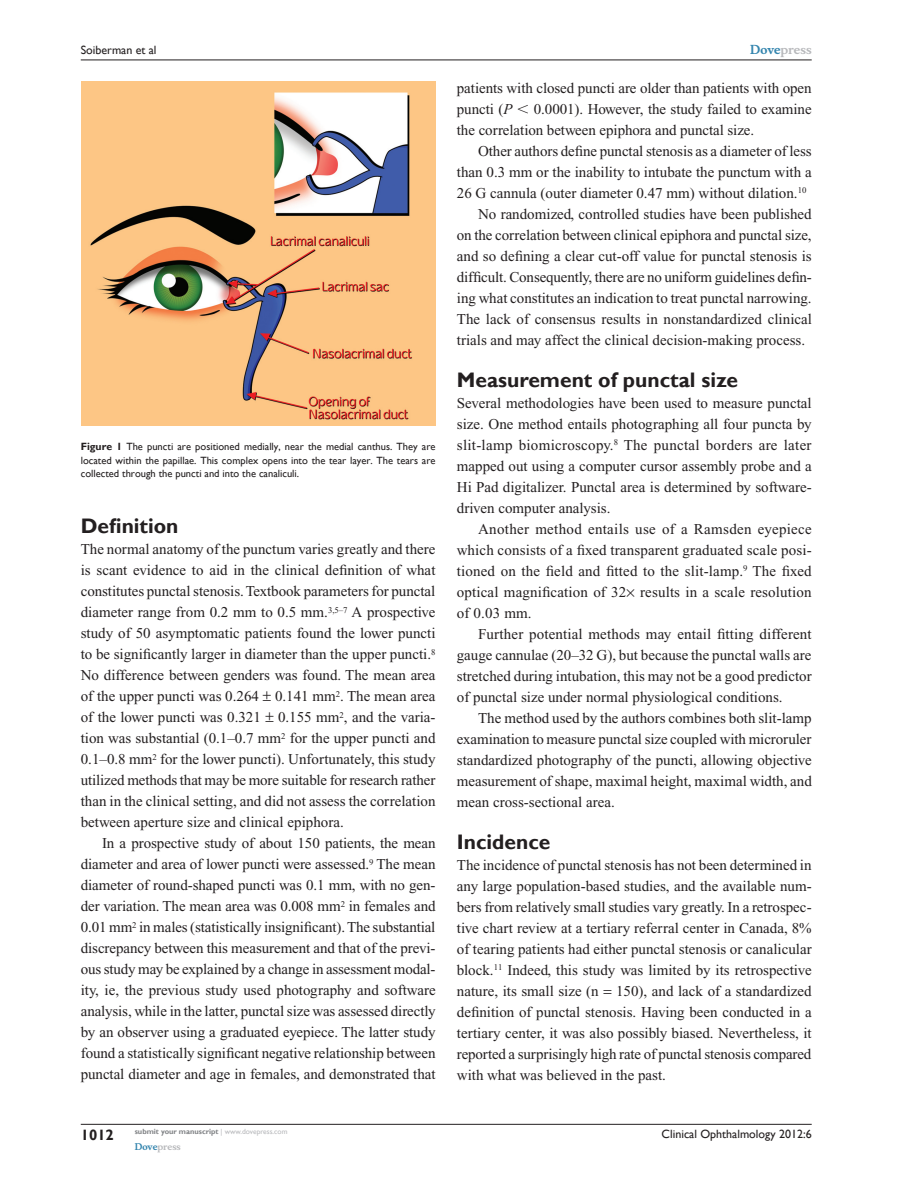
<style>
.page{position:relative;width:918px;height:1188px;background:#fff}
.page>*{position:absolute;margin:0;border:0;box-sizing:border-box;transform-origin:0 0}
.t1{font:700 21px "Gill Sans";color:#231f20}
.Tx{font:15px/21px "Times New Roman";color:#231f20;text-align:justify}
.TxF{font:15px/21px "Times New Roman";color:#231f20;text-align:justify}
.RunFolio-V{font:700 15px "Gill Sans";color:#231f20}
.RunF-V{font:12px "Gill Sans";color:#231f20}
.RunH-V{font:12px "Gill Sans";color:#231f20}
.RunH-Brand-V{font:700 12px "Musee";color:#b8b9bc}
.FC{font:10.5px/13.5px "Gill Sans";color:#231f20;text-align:justify}
.RunF-Brand-V{font:700 9px "Musee";color:#b8b9bc}
.RunF-SubmityourMS-V{font:700 7.5px "Gill Sans";color:#808285}
.s1{font-weight:700}
.s2{font-weight:400;color:#b8b9bc}
.s3{color:#3485ae}
.s4{font-style:italic}
.s5{font-family:"Mathematical Pi One"}
</style>
<div class="page">
<img style="left:81px;top:81px;width:354px;height:344px">
<hr style="left:81px;top:1124px;width:731px;height:1px;background:#231f20">
<hr style="left:81px;top:60px;width:731px;height:1px;background:#231f20">
<p class="RunH-V" style="left:81px;top:43px;width:77px">Soiberman et al</p>
<p class="FC" style="left:81px;top:440px;width:356px"><span class="s1">Figure 1</span> The puncti are positioned medially, near the medial canthus. They are located within the papillae. This complex opens into the tear layer. The tears are collected through the puncti and into the canaliculi.</p>
<h1 class="t1" style="left:81px;top:514px;width:99px">Definition</h1>
<p class="TxF" style="left:81px;top:539px;width:356px">The normal anatomy of the punctum varies greatly and there is scant evidence to aid in the clinical definition of what constitutes punctal stenosis. Textbook parameters for punctal diameter range from 0.2 mm to 0.5 mm.<sup>3,5–7</sup> A prospective study of 50 asymptomatic patients found the lower puncti to be significantly larger in diameter than the upper puncti.<sup>8<br></sup>No difference between genders was found. The mean area of the upper puncti was 0.264 0.141 mm<sup>2</sup>. The mean area of the lower puncti was 0.321 0.155 mm<sup>2</sup>, and the varia&shy;tion was substantial (0.1–0.7 mm<sup>2</sup> for the upper puncti and 0.1–0.8 mm<sup>2</sup> for the lower puncti). Unfortunately, this study utilized methods that may be more suitable for research rather than in the clinical setting, and did not assess the correlation between aperture size and clinical epiphora.</p>
<p class="Tx" style="left:81px;top:833px;width:356px;text-indent:21px">In a prospective study of about 150 patients, the mean diameter and area of lower puncti were assessed.<sup>9</sup> The mean diameter of round-shaped puncti was 0.1 mm, with no gen&shy;der variation. The mean area was 0.008 mm<sup>2</sup> in females and 0.01 mm<sup>2</sup> in males (statistically insignificant). The substantial discrepancy between this measurement and that of the previ&shy;ous study may be explained by a change in assessment modal&shy;ity, ie, the previous study used photography and software analysis, while in the latter, punctal size was assessed directly by an observer using a graduated eyepiece. The latter study found a statistically significant negative relationship between punctal diameter and age in females, and demonstrated that</p>
<p class="RunFolio-V" style="left:81px;top:1126px;width:35px">1012</p>
<p class="RunF-SubmityourMS-V" style="left:135px;top:1127px;width:154px">submit your manuscript <span class="s2">| www.dovepress.com</span></p>
<p class="RunF-Brand-V" style="left:135px;top:1141px;width:48px"><span class="s3">Dove</span>press</p>
<p class="RunH-Brand-V" style="left:750px;top:43px;width:63px"><span class="s3">Dove</span>press</p>
<p class="Tx" style="left:457px;top:77px;width:356px">patients with closed puncti are older than patients with open puncti (<span class="s4">P</span> <span class="s5">,</span> 0.0001). However, the study failed to examine the correlation between epiphora and punctal size.</p>
<p class="Tx" style="left:457px;top:140px;width:356px;text-indent:21px">Other authors define punctal stenosis as a diameter of less than 0.3 mm or the inability to intubate the punctum with a 26 G cannula (outer diameter 0.47 mm) without dilation.<sup>10</sup></p>
<p class="Tx" style="left:457px;top:203px;width:357px;text-indent:21px">No randomized, controlled studies have been published on the correlation between clinical epiphora and punctal size, and so defining a clear cut-off value for punctal stenosis is difficult. Consequently, there are no uniform guidelines defin&shy;ing what constitutes an indication to treat punctal narrowing.<br>The lack of consensus results in nonstandardized clinical trials and may affect the clinical decision-making process.</p>
<h1 class="t1" style="left:457px;top:367px;width:283px">Measurement of punctal size</h1>
<p class="TxF" style="left:457px;top:392px;width:356px">Several methodologies have been used to measure punctal size. One method entails photographing all four puncta by slit-lamp biomicroscopy.<sup>8</sup> The punctal borders are later mapped out using a computer cursor assembly probe and a Hi Pad digitalizer. Punctal area is determined by software&shy;driven computer analysis.</p>
<p class="Tx" style="left:457px;top:518px;width:356px;text-indent:21px">Another method entails use of a Ramsden eyepiece which consists of a fixed transparent graduated scale posi&shy;tioned on the field and fitted to the slit-lamp.<sup>9</sup> The fixed optical magnification of 32 results in a scale resolution of 0.03 mm.</p>
<p class="Tx" style="left:457px;top:623px;width:356px;text-indent:21px">Further potential methods may entail fitting different gauge cannulae (20–32 G), but because the punctal walls are stretched during intubation, this may not be a good predictor of punctal size under normal physiological conditions.</p>
<p class="Tx" style="left:457px;top:707px;width:357px;text-indent:21px">The method used by the authors combines both slit-lamp examination to measure punctal size coupled with microruler standardized photography of the puncti, allowing objective measurement of shape, maximal height, maximal width, and mean cross-sectional area.</p>
<h1 class="t1" style="left:457px;top:829px;width:95px">Incidence</h1>
<p class="TxF" style="left:457px;top:854px;width:356px">The incidence of punctal stenosis has not been determined in any large population-based studies, and the available num&shy;bers from relatively small studies vary greatly. In a retrospec&shy;tive chart review at a tertiary referral center in Canada, 8% of tearing patients had either punctal stenosis or canalicular block.<sup>11</sup> Indeed, this study was limited by its retrospective nature, its small size (n 150), and lack of a standardized definition of punctal stenosis. Having been conducted in a tertiary center, it was also possibly biased. Nevertheless, it reported a surprisingly high rate of punctal stenosis compared with what was believed in the past.</p>
<p class="RunF-V" style="left:662px;top:1127px;width:152px">Clinical Ophthalmology 2012:6</p>
</div>
